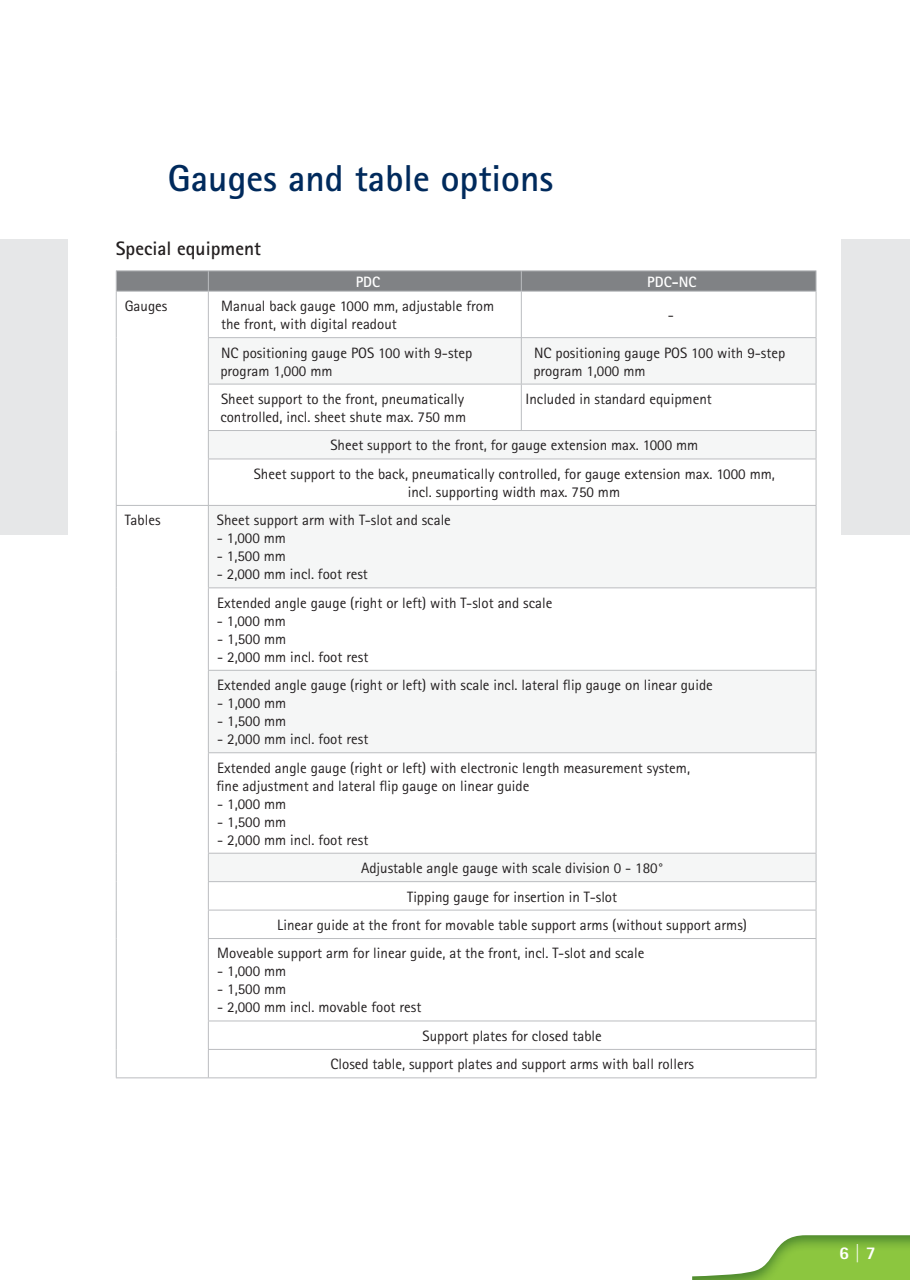
<style>
.page{position:relative;width:910px;height:1280px;background:#fff}
.page>*{position:absolute;margin:0;border:0;box-sizing:border-box;transform-origin:0 0}
.t1{font:700 37.5px "Agfa Rotis Sans Serif";color:#002a5c}
.t2{font:700 19.5px "Agfa Rotis Sans Serif";color:#231f20}
.t3{font:800 18px "Agfa Rotis Sans Serif";color:#fff}
.t4{font:15px/28.5px "Agfa Rotis Sans Serif";color:#231f20}
.t5{font:700 15px "Agfa Rotis Sans Serif";color:#fff}
</style>
<div class="page">
<img style="left:692px;top:1235px;width:218px;height:45px">
<div style="left:842px;top:240px;width:68px;height:295px;background:#e6e7e8"></div>
<svg style="left:209px;top:338px;width:607px;height:543px;fill:#f5f6f6"></svg>
<hr style="left:116px;top:270px;width:92px;height:1px;background:#bbbdc0">
<hr style="left:208px;top:270px;width:313px;height:1px;background:#bbbdc0">
<hr style="left:521px;top:270px;width:295px;height:1px;background:#bbbdc0">
<svg style="left:116px;top:271px;width:701px;height:20px;background:#828487"></svg>
<hr style="left:116px;top:291px;width:700px;height:1px;background:#bbbdc0">
<hr style="left:208px;top:337px;width:608px;height:1px;background:#bbbdc0">
<hr style="left:208px;top:384px;width:608px;height:1px;background:#bbbdc0">
<hr style="left:208px;top:430px;width:608px;height:1px;background:#bbbdc0">
<hr style="left:208px;top:459px;width:608px;height:1px;background:#bbbdc0">
<hr style="left:116px;top:505px;width:700px;height:1px;background:#bbbdc0">
<hr style="left:208px;top:587px;width:608px;height:1px;background:#bbbdc0">
<hr style="left:208px;top:670px;width:608px;height:1px;background:#bbbdc0">
<hr style="left:208px;top:752px;width:608px;height:1px;background:#bbbdc0">
<hr style="left:208px;top:853px;width:608px;height:1px;background:#bbbdc0">
<hr style="left:208px;top:881px;width:608px;height:1px;background:#bbbdc0">
<hr style="left:208px;top:910px;width:608px;height:1px;background:#bbbdc0">
<hr style="left:208px;top:938px;width:608px;height:1px;background:#bbbdc0">
<hr style="left:208px;top:1020px;width:608px;height:1px;background:#bbbdc0">
<hr style="left:208px;top:1049px;width:608px;height:1px;background:#bbbdc0">
<hr style="left:116px;top:1077px;width:700px;height:1px;background:#bbbdc0">
<hr style="left:116px;top:292px;width:1px;height:46px;background:#bbbdc0">
<hr style="left:208px;top:292px;width:1px;height:45px;background:#bbbdc0">
<hr style="left:521px;top:292px;width:1px;height:45px;background:#bbbdc0">
<hr style="left:816px;top:292px;width:1px;height:45px;background:#bbbdc0">
<hr style="left:116px;top:338px;width:1px;height:46px;background:#bbbdc0">
<hr style="left:208px;top:338px;width:1px;height:46px;background:#bbbdc0">
<hr style="left:521px;top:338px;width:1px;height:46px;background:#bbbdc0">
<hr style="left:816px;top:338px;width:1px;height:46px;background:#bbbdc0">
<hr style="left:116px;top:384px;width:1px;height:46px;background:#bbbdc0">
<hr style="left:208px;top:384px;width:1px;height:46px;background:#bbbdc0">
<hr style="left:521px;top:384px;width:1px;height:46px;background:#bbbdc0">
<hr style="left:816px;top:384px;width:1px;height:46px;background:#bbbdc0">
<svg style="left:116px;top:430px;width:1px;height:29px"></svg>
<svg style="left:208px;top:431px;width:1px;height:28px"></svg>
<svg style="left:816px;top:431px;width:1px;height:28px"></svg>
<hr style="left:116px;top:459px;width:1px;height:46px;background:#bbbdc0">
<hr style="left:208px;top:459px;width:1px;height:46px;background:#bbbdc0">
<hr style="left:816px;top:459px;width:1px;height:46px;background:#bbbdc0">
<hr style="left:116px;top:506px;width:1px;height:82px;background:#bbbdc0">
<hr style="left:208px;top:506px;width:1px;height:81px;background:#bbbdc0">
<hr style="left:816px;top:506px;width:1px;height:81px;background:#bbbdc0">
<hr style="left:116px;top:588px;width:1px;height:82px;background:#bbbdc0">
<hr style="left:208px;top:588px;width:1px;height:82px;background:#bbbdc0">
<hr style="left:816px;top:588px;width:1px;height:82px;background:#bbbdc0">
<hr style="left:116px;top:670px;width:1px;height:83px;background:#bbbdc0">
<hr style="left:208px;top:671px;width:1px;height:81px;background:#bbbdc0">
<hr style="left:816px;top:671px;width:1px;height:81px;background:#bbbdc0">
<hr style="left:116px;top:753px;width:1px;height:100px;background:#bbbdc0">
<hr style="left:208px;top:753px;width:1px;height:100px;background:#bbbdc0">
<hr style="left:816px;top:753px;width:1px;height:100px;background:#bbbdc0">
<svg style="left:116px;top:853px;width:1px;height:85px"></svg>
<svg style="left:208px;top:854px;width:1px;height:84px"></svg>
<svg style="left:816px;top:853px;width:1px;height:85px"></svg>
<hr style="left:116px;top:938px;width:1px;height:83px;background:#bbbdc0">
<hr style="left:208px;top:939px;width:1px;height:81px;background:#bbbdc0">
<hr style="left:816px;top:939px;width:1px;height:81px;background:#bbbdc0">
<svg style="left:116px;top:1021px;width:1px;height:56px"></svg>
<svg style="left:208px;top:1021px;width:1px;height:56px"></svg>
<svg style="left:816px;top:1021px;width:1px;height:56px"></svg>
<div style="left:0;top:240px;width:68px;height:295px;background:#e6e7e8"></div>
<h1 class="t1" style="left:168px;top:164px;width:387px">Gauges and table options</h1>
<h2 class="t2" style="left:116px;top:241px;width:147px">Special equipment</h2>
<p class="t5" style="left:356px;top:276px;width:26px">PDC</p>
<p class="t5" style="left:647px;top:276px;width:51px">PDC-NC</p>
<p class="t4" style="left:125px;top:293px;width:44px">Gauges</p>
<p class="t4" style="left:221px;top:298px;width:275px;line-height:18px">Manual back gauge 1000 mm, adjustable from the front, with digital readout</p>
<p class="t4" style="left:668px;top:302px;width:8px">-</p>
<p class="t4" style="left:220px;top:345px;width:254px;line-height:18px">NC positioning gauge POS 100 with 9-step program 1,000 mm</p>
<p class="t4" style="left:533px;top:345px;width:254px;line-height:18px">NC positioning gauge POS 100 with 9-step program 1,000 mm</p>
<p class="t4" style="left:220px;top:391px;width:247px;line-height:18px">Sheet support to the front, pneumatically controlled, incl. sheet shute max. 750 mm</p>
<p class="t4" style="left:526px;top:386px;width:188px">Included in standard equipment</p>
<p class="t4" style="left:254px;top:433px;width:523px;text-align:center">Sheet support to the front, for gauge extension max. 1000 mm<br>Sheet support to the back, pneumatically controlled, for gauge extension max. 1000 mm,</p>
<p class="t4" style="left:408px;top:479px;width:214px">incl. supporting width max. 750 mm</p>
<p class="t4" style="left:125px;top:507px;width:37px">Tables</p>
<p class="t4" style="left:217px;top:507px;width:236px">Sheet support arm with T-slot and scale</p>
<p class="t4" style="left:217px;top:525px;width:71px">- 1,000 mm</p>
<p class="t4" style="left:217px;top:543px;width:71px">- 1,500 mm</p>
<p class="t4" style="left:217px;top:561px;width:337px">- 2,000 mm incl. foot rest<br>Extended angle gauge (right or left) with T-slot and scale</p>
<p class="t4" style="left:217px;top:608px;width:71px">- 1,000 mm</p>
<p class="t4" style="left:217px;top:626px;width:71px">- 1,500 mm</p>
<p class="t4" style="left:217px;top:644px;width:497px">- 2,000 mm incl. foot rest<br>Extended angle gauge (right or left) with scale incl. lateral flip gauge on linear guide</p>
<p class="t4" style="left:217px;top:690px;width:71px">- 1,000 mm</p>
<p class="t4" style="left:217px;top:708px;width:71px">- 1,500 mm</p>
<p class="t4" style="left:217px;top:726px;width:474px">- 2,000 mm incl. foot rest<br>Extended angle gauge (right or left) with electronic length measurement system,</p>
<p class="t4" style="left:216px;top:773px;width:314px">fine adjustment and lateral flip gauge on linear guide</p>
<p class="t4" style="left:217px;top:791px;width:71px">- 1,000 mm</p>
<p class="t4" style="left:217px;top:809px;width:71px">- 1,500 mm</p>
<p class="t4" style="left:217px;top:827px;width:153px">- 2,000 mm incl. foot rest</p>
<p class="t4" style="left:361px;top:855px;width:304px">Adjustable angle gauge with scale division 0 - 180°</p>
<p class="t4" style="left:407px;top:884px;width:211px">Tipping gauge for insertion in T-slot</p>
<p class="t4" style="left:277px;top:912px;width:471px">Linear guide at the front for movable table support arms (without support arms)</p>
<p class="t4" style="left:217px;top:941px;width:429px">Moveable support arm for linear guide, at the front, incl. T-slot and scale</p>
<p class="t4" style="left:217px;top:959px;width:71px">- 1,000 mm</p>
<p class="t4" style="left:217px;top:977px;width:71px">- 1,500 mm</p>
<p class="t4" style="left:217px;top:995px;width:206px">- 2,000 mm incl. movable foot rest</p>
<p class="t4" style="left:330px;top:1023px;width:365px;text-align:center">Support plates for closed table<br>Closed table, support plates and support arms with ball rollers</p>
<p class="t3" style="left:839px;top:1246px;width:38px">6 | 7</p>
</div>
